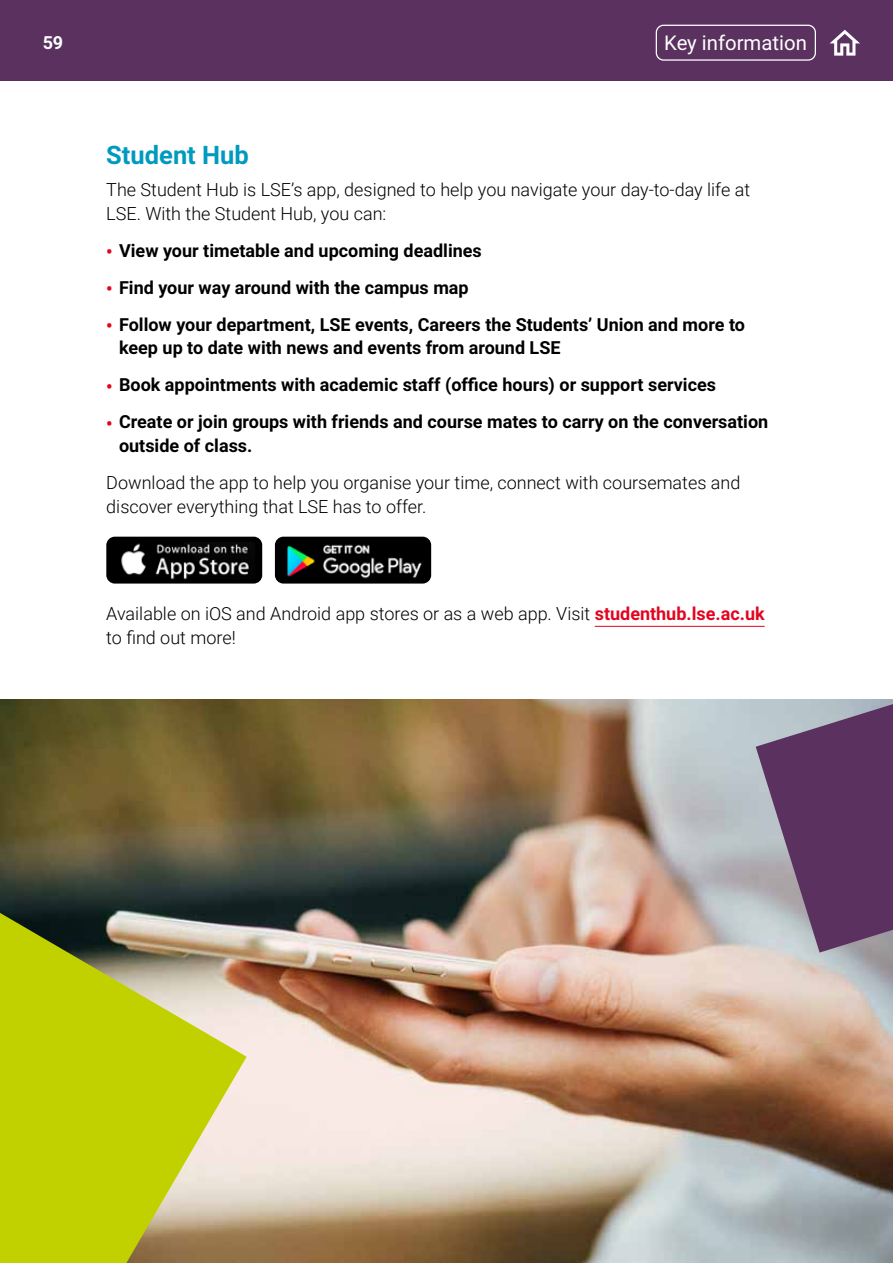
<style>
.page{position:relative;width:893px;height:1263px;background:#fff}
.page>*{position:absolute;margin:0;border:0;box-sizing:border-box;transform-origin:0 0}
.t1{font:700 25.5px "Roboto";color:#009abf}
.t2{font:20.4px "Roboto";color:#fff}
.t3{font:700 18px/24px "Roboto";color:#000}
.t4{font:300 18px/24px "Roboto";color:#000}
.t5{font:700 18px "Roboto";color:#fff}
.s1{color:#e30520}
.s2{font-weight:700;color:#e30520}
</style>
<div class="page">
<hr style="left:595px;top:626px;width:170px;height:1px;background:#e30520">
<img style="left:106px;top:537px;width:156px;height:47px">
<img style="left:275px;top:537px;width:156px;height:47px">
<img style="left:0;top:699px;width:893px;height:564px">
<svg style="left:756px;top:704px;width:137px;height:248px;background:#755b7c"></svg>
<svg style="left:0;top:913px;width:247px;height:350px;background:#bbc133"></svg>
<div style="left:0;top:0;width:893px;height:81px;background:#5a315f"></div>
<div style="left:656px;top:25px;width:160px;height:36px;border:1px solid #fff;border-radius:7px"></div>
<svg style="left:830px;top:30px;width:30px;height:26px"></svg>
<p class="t5" style="left:43px;top:30px;width:22px">59</p>
<p class="t2" style="left:664px;top:29px;width:144px">Key information</p>
<h1 class="t1" style="left:106px;top:137px;width:144px">Student Hub</h1>
<p class="t4" style="left:106px;top:177px;width:645px">The Student Hub is LSE’s app, designed to help you navigate your day-to-day life at<br>LSE. With the Student Hub, you can:</p>
<p class="t3" style="left:106px;top:238px;width:377px"><span class="s1">•</span> View your timetable and upcoming deadlines</p>
<p class="t3" style="left:106px;top:275px;width:364px"><span class="s1">•</span> Find your way around with the campus map</p>
<p class="t3" style="left:119px;top:311px;width:627px;text-indent:-13px"><span class="s1">•</span> Follow your department, LSE events, Careers the Students’ Union and more to keep up to date with news and events from around LSE</p>
<p class="t3" style="left:106px;top:372px;width:611px"><span class="s1">•</span> Book appointments with academic staff (office hours) or support services</p>
<p class="t3" style="left:119px;top:409px;width:651px;text-indent:-13px"><span class="s1">•</span> Create or join groups with friends and course mates to carry on the conversation outside of class.</p>
<p class="t4" style="left:106px;top:470px;width:636px">Download the app to help you organise your time, connect with coursemates and discover everything that LSE has to offer.</p>
<p class="t4" style="left:106px;top:601px;width:660px">Available on iOS and Android app stores or as a web app. Visit <span class="s2">studenthub.lse.ac.uk </span>to find out more!</p>
</div>
